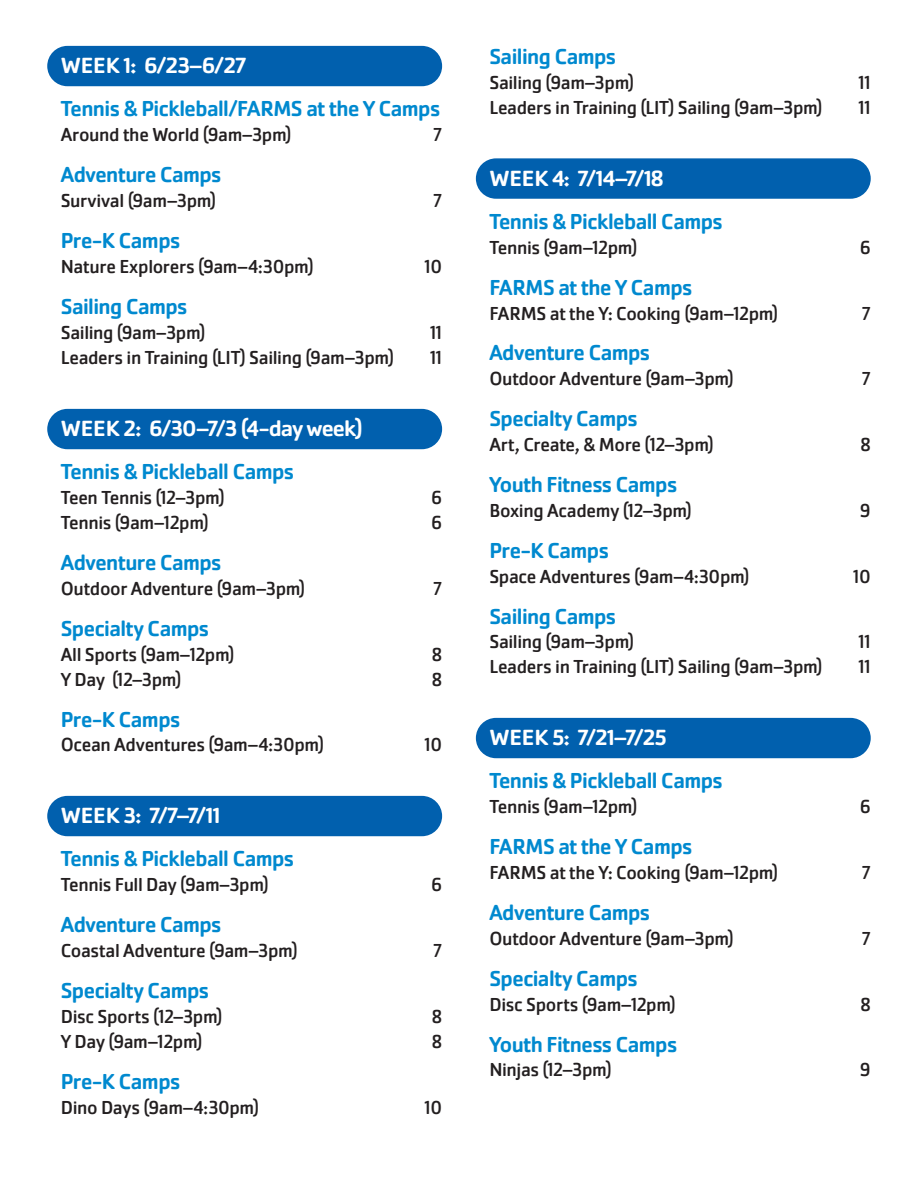
<style>
.page{position:relative;width:918px;height:1188px;background:#fff}
.page>*{position:absolute;margin:0;border:0;box-sizing:border-box;transform-origin:0 0}
.Week_of_Camp{font:500 22.8px "Cachet Pro";letter-spacing:-.005em;color:#fff;scale:1.05 1}
.Week_of_Camp-2{font:500 22.8px "Cachet Pro";letter-spacing:-.04em;color:#fff;scale:1.05 1}
.Camp_Category{font:500 22.5px "Cachet Pro";letter-spacing:-.025em;color:#0089cf}
.Camp_Name{font:19.5px "Cachet Pro";letter-spacing:-.02em;color:#231f20}
</style>
<div class="page">
<div style="left:47px;top:46px;width:395px;height:40px;background:#0160ae;border-radius:20px"></div>
<div style="left:47px;top:409px;width:395px;height:40px;background:#0160ae;border-radius:20px"></div>
<div style="left:47px;top:796px;width:395px;height:40px;background:#0160ae;border-radius:20px"></div>
<div style="left:476px;top:158px;width:395px;height:41px;background:#0160ae;border-radius:20px"></div>
<div style="left:476px;top:718px;width:395px;height:40px;background:#0160ae;border-radius:20px"></div>
<p class="Week_of_Camp" style="left:61px;top:53px;width:178px">WEEK 1: 6/23–6/27</p>
<p class="Camp_Category" style="left:61px;top:96px;width:381px">Tennis &amp; Pickleball/FARMS at the Y Camps</p>
<p class="Camp_Name" style="left:61px;top:124px;width:232px">Around the World (9am–3pm)</p>
<p class="Camp_Name" style="left:433px;top:124px;width:11px">7</p>
<p class="Camp_Category" style="left:61px;top:162px;width:162px">Adventure Camps</p>
<p class="Camp_Name" style="left:61px;top:189px;width:157px">Survival (9am–3pm)</p>
<p class="Camp_Name" style="left:433px;top:189px;width:11px">7</p>
<p class="Camp_Category" style="left:61px;top:227px;width:121px">Pre-K Camps</p>
<p class="Camp_Name" style="left:61px;top:255px;width:254px">Nature Explorers (9am–4:30pm)</p>
<p class="Camp_Name" style="left:425px;top:255px;width:19px">10</p>
<p class="Camp_Category" style="left:61px;top:293px;width:128px">Sailing Camps</p>
<p class="Camp_Name" style="left:61px;top:321px;width:146px">Sailing (9am–3pm)</p>
<p class="Camp_Name" style="left:430px;top:321px;width:14px">11</p>
<p class="Camp_Name" style="left:61px;top:346px;width:335px">Leaders in Training (LIT) Sailing (9am–3pm)</p>
<p class="Camp_Name" style="left:430px;top:346px;width:14px">11</p>
<p class="Week_of_Camp-2" style="left:61px;top:416px;width:289px">WEEK 2: 6/30–7/3 (4-day week)</p>
<p class="Camp_Category" style="left:61px;top:459px;width:235px">Tennis &amp; Pickleball Camps</p>
<p class="Camp_Name" style="left:61px;top:487px;width:165px">Teen Tennis (12–3pm)</p>
<p class="Camp_Name" style="left:431px;top:487px;width:13px">6</p>
<p class="Camp_Name" style="left:61px;top:511px;width:150px">Tennis (9am–12pm)</p>
<p class="Camp_Name" style="left:431px;top:511px;width:13px">6</p>
<p class="Camp_Category" style="left:61px;top:550px;width:162px">Adventure Camps</p>
<p class="Camp_Name" style="left:61px;top:577px;width:246px">Outdoor Adventure (9am–3pm)</p>
<p class="Camp_Name" style="left:433px;top:577px;width:11px">7</p>
<p class="Camp_Category" style="left:61px;top:615px;width:150px">Specialty Camps</p>
<p class="Camp_Name" style="left:61px;top:643px;width:175px">All Sports (9am–12pm)</p>
<p class="Camp_Name" style="left:432px;top:643px;width:12px">8</p>
<p class="Camp_Name" style="left:61px;top:668px;width:122px">Y Day (12–3pm)</p>
<p class="Camp_Name" style="left:432px;top:668px;width:12px">8</p>
<p class="Camp_Category" style="left:61px;top:706px;width:121px">Pre-K Camps</p>
<p class="Camp_Name" style="left:61px;top:734px;width:265px">Ocean Adventures (9am–4:30pm)</p>
<p class="Camp_Name" style="left:425px;top:734px;width:19px">10</p>
<p class="Week_of_Camp" style="left:61px;top:803px;width:153px">WEEK 3: 7/7–7/11</p>
<p class="Camp_Category" style="left:61px;top:846px;width:235px">Tennis &amp; Pickleball Camps</p>
<p class="Camp_Name" style="left:61px;top:874px;width:210px">Tennis Full Day (9am–3pm)</p>
<p class="Camp_Name" style="left:431px;top:874px;width:13px">6</p>
<p class="Camp_Category" style="left:61px;top:912px;width:162px">Adventure Camps</p>
<p class="Camp_Name" style="left:61px;top:939px;width:239px">Coastal Adventure (9am–3pm)</p>
<p class="Camp_Name" style="left:433px;top:939px;width:11px">7</p>
<p class="Camp_Category" style="left:61px;top:977px;width:150px">Specialty Camps</p>
<p class="Camp_Name" style="left:61px;top:1005px;width:163px">Disc Sports (12–3pm)</p>
<p class="Camp_Name" style="left:432px;top:1005px;width:12px">8</p>
<p class="Camp_Name" style="left:61px;top:1030px;width:143px">Y Day (9am–12pm)</p>
<p class="Camp_Name" style="left:432px;top:1030px;width:12px">8</p>
<p class="Camp_Category" style="left:61px;top:1068px;width:121px">Pre-K Camps</p>
<p class="Camp_Name" style="left:61px;top:1096px;width:200px">Dino Days (9am–4:30pm)</p>
<p class="Camp_Name" style="left:425px;top:1096px;width:19px">10</p>
<p class="Camp_Category" style="left:489px;top:43px;width:128px">Sailing Camps</p>
<p class="Camp_Name" style="left:489px;top:71px;width:146px">Sailing (9am–3pm)</p>
<p class="Camp_Name" style="left:859px;top:71px;width:14px">11</p>
<p class="Camp_Name" style="left:489px;top:96px;width:335px">Leaders in Training (LIT) Sailing (9am–3pm)</p>
<p class="Camp_Name" style="left:859px;top:96px;width:14px">11</p>
<p class="Week_of_Camp" style="left:490px;top:165px;width:167px">WEEK 4: 7/14–7/18</p>
<p class="Camp_Category" style="left:489px;top:208px;width:235px">Tennis &amp; Pickleball Camps</p>
<p class="Camp_Name" style="left:489px;top:236px;width:150px">Tennis (9am–12pm)</p>
<p class="Camp_Name" style="left:860px;top:236px;width:13px">6</p>
<p class="Camp_Category" style="left:489px;top:274px;width:205px">FARMS at the Y Camps</p>
<p class="Camp_Name" style="left:489px;top:302px;width:290px">FARMS at the Y: Cooking (9am–12pm)</p>
<p class="Camp_Name" style="left:862px;top:302px;width:11px">7</p>
<p class="Camp_Category" style="left:489px;top:340px;width:162px">Adventure Camps</p>
<p class="Camp_Name" style="left:489px;top:368px;width:246px">Outdoor Adventure (9am–3pm)</p>
<p class="Camp_Name" style="left:862px;top:368px;width:11px">7</p>
<p class="Camp_Category" style="left:489px;top:406px;width:150px">Specialty Camps</p>
<p class="Camp_Name" style="left:489px;top:433px;width:226px">Art, Create, &amp; More (12–3pm)</p>
<p class="Camp_Name" style="left:860px;top:433px;width:12px">8</p>
<p class="Camp_Category" style="left:489px;top:471px;width:189px">Youth Fitness Camps</p>
<p class="Camp_Name" style="left:489px;top:499px;width:204px">Boxing Academy (12–3pm)</p>
<p class="Camp_Name" style="left:860px;top:499px;width:12px">9</p>
<p class="Camp_Category" style="left:489px;top:537px;width:121px">Pre-K Camps</p>
<p class="Camp_Name" style="left:489px;top:565px;width:262px">Space Adventures (9am–4:30pm)</p>
<p class="Camp_Name" style="left:853px;top:565px;width:19px">10</p>
<p class="Camp_Category" style="left:489px;top:603px;width:128px">Sailing Camps</p>
<p class="Camp_Name" style="left:489px;top:631px;width:146px">Sailing (9am–3pm)</p>
<p class="Camp_Name" style="left:859px;top:631px;width:14px">11</p>
<p class="Camp_Name" style="left:489px;top:656px;width:335px">Leaders in Training (LIT) Sailing (9am–3pm)</p>
<p class="Camp_Name" style="left:859px;top:656px;width:14px">11</p>
<p class="Week_of_Camp" style="left:490px;top:725px;width:170px">WEEK 5: 7/21–7/25</p>
<p class="Camp_Category" style="left:489px;top:768px;width:235px">Tennis &amp; Pickleball Camps</p>
<p class="Camp_Name" style="left:489px;top:796px;width:150px">Tennis (9am–12pm)</p>
<p class="Camp_Name" style="left:860px;top:796px;width:13px">6</p>
<p class="Camp_Category" style="left:489px;top:834px;width:205px">FARMS at the Y Camps</p>
<p class="Camp_Name" style="left:489px;top:861px;width:290px">FARMS at the Y: Cooking (9am–12pm)</p>
<p class="Camp_Name" style="left:862px;top:861px;width:11px">7</p>
<p class="Camp_Category" style="left:489px;top:899px;width:162px">Adventure Camps</p>
<p class="Camp_Name" style="left:489px;top:927px;width:246px">Outdoor Adventure (9am–3pm)</p>
<p class="Camp_Name" style="left:862px;top:927px;width:11px">7</p>
<p class="Camp_Category" style="left:489px;top:965px;width:150px">Specialty Camps</p>
<p class="Camp_Name" style="left:489px;top:993px;width:188px">Disc Sports (9am–12pm)</p>
<p class="Camp_Name" style="left:860px;top:993px;width:12px">8</p>
<p class="Camp_Category" style="left:489px;top:1031px;width:189px">Youth Fitness Camps</p>
<p class="Camp_Name" style="left:489px;top:1059px;width:124px">Ninjas (12–3pm)</p>
<p class="Camp_Name" style="left:860px;top:1059px;width:12px">9</p>
</div>
